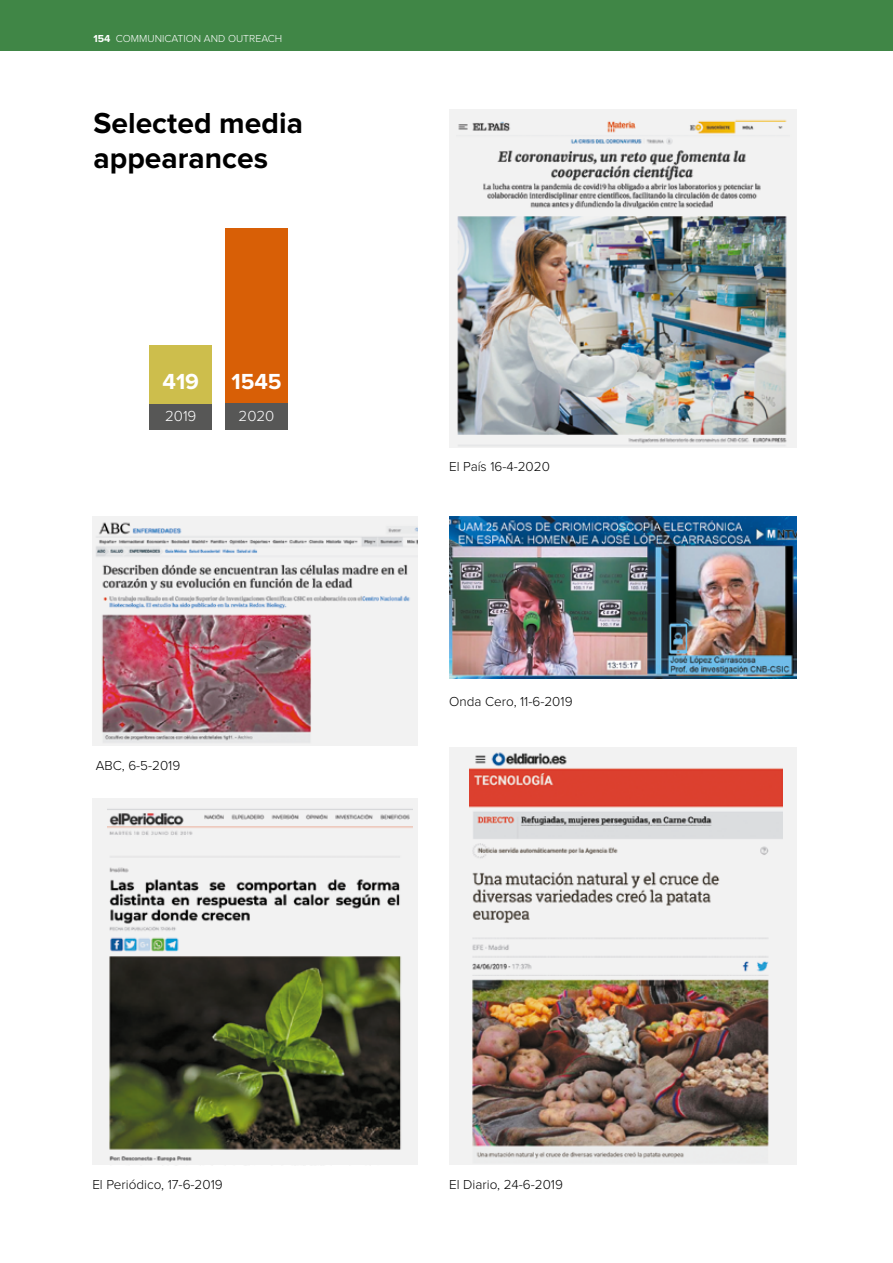
<style>
.page{position:relative;width:893px;height:1263px;background:#fff}
.page>*{position:absolute;margin:0;border:0;box-sizing:border-box;transform-origin:0 0}
.titulares{font:700 30px/34.5px "Proxima Nova";color:#000}
.Estilo_de_párrafo_6{font:700 22.65px "Proxima Nova";color:#fff}
.texto_con_proxima{font:300 15px "Proxima Nova";color:#fff}
.pie_de_comunicación{font:300 13.5px "Proxima Nova";color:#000}
.t1{font:300 10.5px "Proxima Nova";color:#fff}
.s1{font-weight:700}
</style>
<div class="page">
<div style="left:0;top:0;width:893px;height:51px;background:#408646"></div>
<div style="left:150px;top:391px;width:62px;height:38px;background:#575756"></div>
<div style="left:225px;top:403px;width:63px;height:26px;background:#575756"></div>
<div style="left:150px;top:345px;width:62px;height:58px;background:#cdbe4c"></div>
<div style="left:225px;top:228px;width:63px;height:175px;background:#d85f06"></div>
<div style="left:449px;top:110px;width:347px;height:338px;background:#f2f2f2"></div>
<img style="left:457px;top:119px;width:330px;height:327px">
<img style="left:93px;top:516px;width:325px;height:230px">
<img style="left:449px;top:516px;width:347px;height:163px">
<div style="left:92px;top:798px;width:326px;height:367px;background:#f2f2f2"></div>
<img style="left:107px;top:809px;width:305px;height:353px">
<div style="left:449px;top:747px;width:347px;height:418px;background:#f2f2f2"></div>
<img style="left:469px;top:752px;width:313px;height:407px">
<p class="t1" style="left:94px;top:33px;width:190px"><span class="s1">154</span> COMMUNICATION AND OUTREACH</p>
<p class="titulares" style="left:94px;top:107px;width:211px">Selected media appearances</p>
<p class="Estilo_de_párrafo_6" style="left:162px;top:371px;width:38px">419</p>
<p class="texto_con_proxima" style="left:165px;top:409px;width:33px">2019</p>
<p class="Estilo_de_párrafo_6" style="left:231px;top:371px;width:52px">1545</p>
<p class="texto_con_proxima" style="left:239px;top:409px;width:37px">2020</p>
<p class="pie_de_comunicación" style="left:96px;top:759px;width:86px">ABC, 6-5-2019</p>
<p class="pie_de_comunicación" style="left:449px;top:461px;width:102px">El País 16-4-2020</p>
<p class="pie_de_comunicación" style="left:449px;top:696px;width:125px">Onda Cero, 11-6-2019</p>
<p class="pie_de_comunicación" style="left:92px;top:1178px;width:132px">El Periódico, 17-6-2019</p>
<p class="pie_de_comunicación" style="left:449px;top:1178px;width:115px">El Diario, 24-6-2019</p>
</div>
